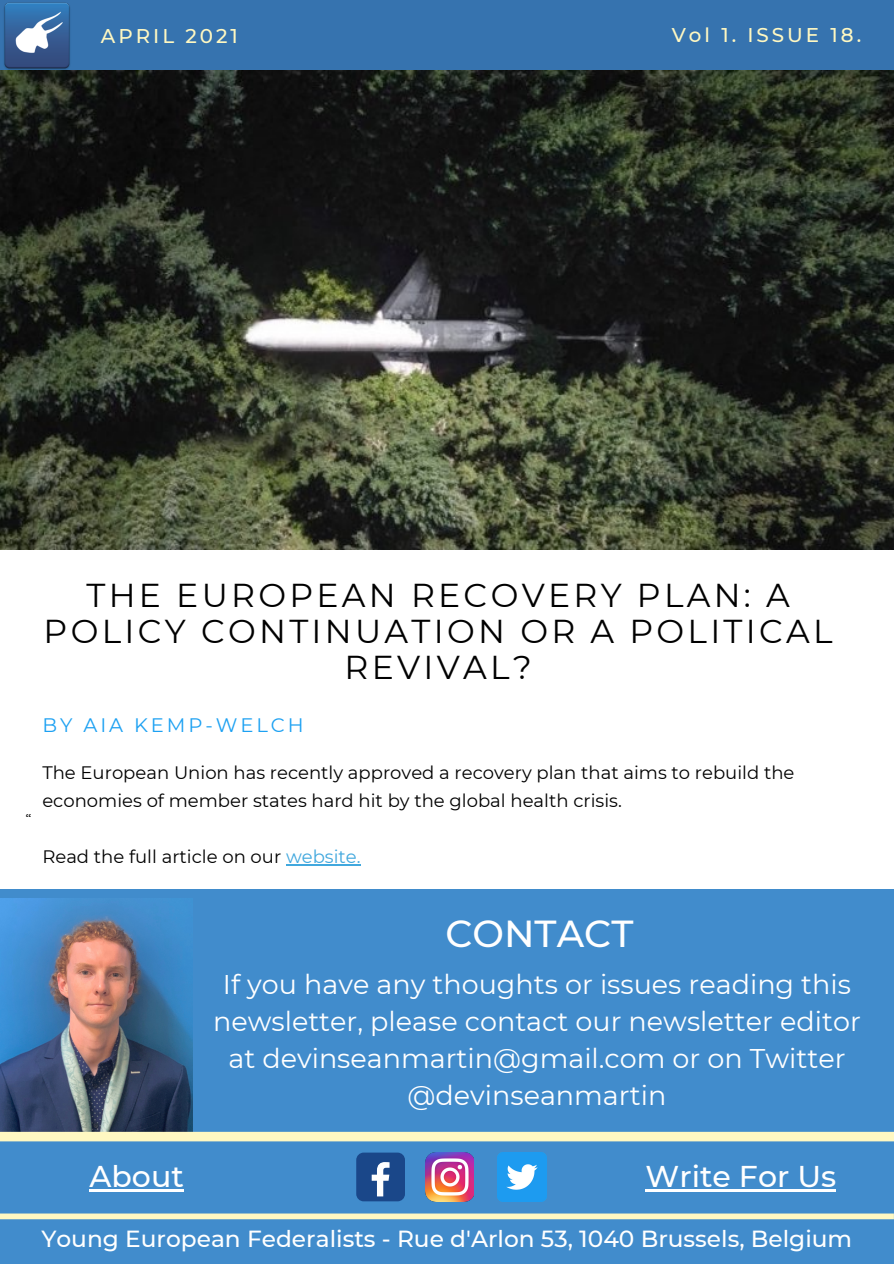
<style>
.page{position:relative;width:894px;height:1264px;background:#fff}
.page>*{position:absolute;margin:0;border:0;box-sizing:border-box;transform-origin:0 0}
.t1{font:500 37.5px "Montserrat";color:#fff}
.t2{font:33px/36px "Montserrat";letter-spacing:.1em;color:#000;text-align:center}
.t3{font:500 30px "Montserrat";color:#fff}
.t4{font:27px/37.2px "Montserrat";color:#fff;text-align:center}
.t5{font:500 23.25px "Montserrat";color:#fff}
.t6{font:500 19.8px "Montserrat";letter-spacing:.15em;color:#fff8c2}
.t7{font:700 19.8px "Quicksand";letter-spacing:.15em;color:#fff8c2}
.t8{font:19.5px "Montserrat";letter-spacing:.15em;color:#1da1f2}
.t9{font:18px/28.2px "Montserrat";color:#000}
.t10{font:16.5px "Quicksand";color:#000}
.s1{font-family:"Quicksand";font-weight:700}
.s2{color:#41a8de}
</style>
<div class="page">
<div style="left:0;top:1px;width:893px;height:69px;background:#3673af"></div>
<img style="left:0;top:0;width:73px;height:70px">
<div style="left:0;top:889px;width:893px;height:374px;background:#418ccc"></div>
<img style="left:425px;top:1152px;width:49px;height:48px">
<div style="left:356px;top:1152px;width:48px;height:48px;background:#1a4789;border-radius:7px"></div>
<svg style="left:371px;top:1162px;width:18px;height:34px"></svg>
<hr style="left:89px;top:1189px;width:95px;height:2px;background:#fff">
<hr style="left:645px;top:1189px;width:191px;height:2px;background:#fff">
<svg style="left:0;top:1213px;width:893px;height:6px;background:#eeeec2"></svg>
<img style="left:0;top:898px;width:193px;height:233px">
<svg style="left:0;top:1131px;width:893px;height:10px;background:#eeedc0"></svg>
<img style="left:497px;top:1152px;width:49px;height:48px">
<hr style="left:286px;top:864px;width:74px;height:1px;background:#41a8de">
<img style="left:0;top:70px;width:893px;height:480px">
<p class="t6" style="left:216px;top:23px;width:23px">21</p>
<p class="t6" style="left:671px;top:23px;width:133px">Vol 1. I<span class="s1">I</span>SSU</p>
<p class="t6" style="left:840px;top:23px;width:22px">8.</p>
<p class="t7" style="left:759px;top:23px;width:59px">SSUE</p>
<p class="t6" style="left:830px;top:23px;width:21px">1<span class="s1">2</span></p>
<p class="t6" style="left:101px;top:23px;width:140px">APRIL 20<span class="s1">20</span></p>
<p class="t7" style="left:49px;top:24px;width:126px">DECEMBER</p>
<p class="t2" style="left:44px;top:577px;width:790px">THE EUROPEAN RECOVERY PLAN: A<br>POLICY CONTINUATION OR A POLITICAL<br>REVIVAL?</p>
<p class="t10" style="left:26px;top:809px;width:7px">“</p>
<p class="t8" style="left:42px;top:713px;width:263px">BY AIA KEMP-WELCH</p>
<p class="t9" style="left:42px;top:758px;width:753px">The European Union has recently approved a recovery plan that aims to rebuild the economies of member states hard hit by the global health crisis.</p>
<p class="t9" style="left:42px;top:842px;width:319px">Read the full article on our <span class="s2">website.</span></p>
<p class="t1" style="left:445px;top:910px;width:189px">CONTACT</p>
<p class="t4" style="left:213px;top:965px;width:649px">If you have any thoughts or issues reading this newsletter, please contact our newsletter editor at devinseanmartin@gmail.com or on Twitter @devinseanmartin</p>
<p class="t3" style="left:89px;top:1158px;width:96px">About</p>
<p class="t3" style="left:645px;top:1158px;width:192px">Write For Us</p>
<p class="t5" style="left:41px;top:1224px;width:812px">Young European Federalists - Rue d'Arlon 53, 1040 Brussels, Belgium</p>
</div>
